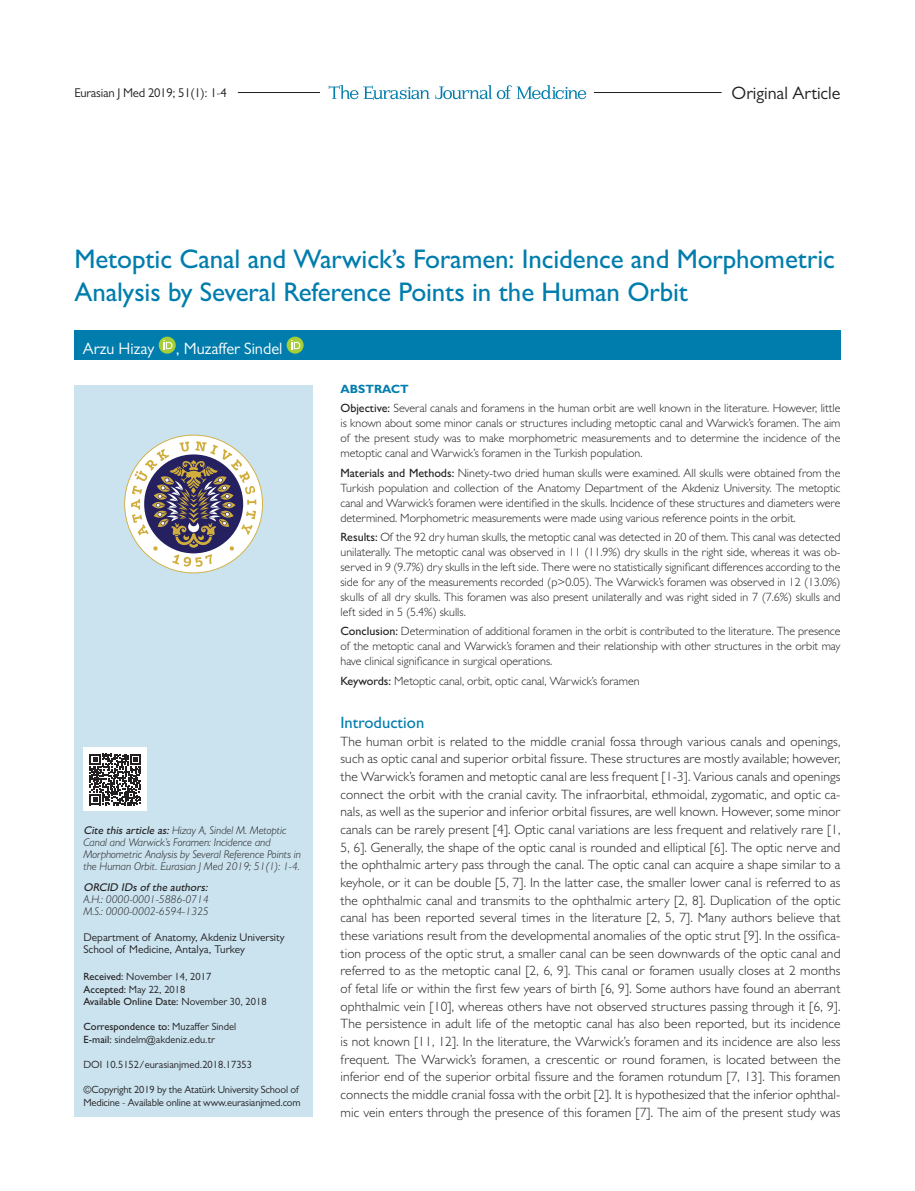
<style>
.page{position:relative;width:915px;height:1191px;background:#fff}
.page>*{position:absolute;margin:0;border:0;box-sizing:border-box;transform-origin:0 0}
.t1{font:500 27px/32.4px "Gill Sans MT Pro";letter-spacing:-.005em;color:#007dad}
.t2{font:18px "Gill Sans MT Pro";color:#231f20}
.t3{font:16.5px "Gill Sans MT Pro";color:#fff}
.Body_A{font:500 16.5px "Gill Sans MT Pro";color:#007dad}
.t4{font:300 13.5px/17.7px "Gill Sans MT Pro";letter-spacing:.01em;color:#231f20;text-align:justify}
.t5{font:12.75px "Gill Sans MT Pro";letter-spacing:-.02em;color:#231f20}
.t6{font:300 12px/15px "Gill Sans MT Pro";color:#231f20;text-align:justify}
.t7{font:700 12px "Gill Sans MT Pro";color:#007dad}
.t8{font:italic 300 11.25px/12px "Gill Sans MT Pro";color:#231f20}
.t9{font:11.25px/12px "Gill Sans MT Pro";color:#231f20}
.t10{font:10.5px/12.6px "Gill Sans MT Pro";letter-spacing:-.015em;color:#231f20}
.t11{font:500 10.5px "Gill Sans MT Pro";color:#231f20}
.s1{font-weight:500}
.s2{font-weight:400}
</style>
<div class="page">
<div style="left:74px;top:385px;width:239px;height:731px;background:#cae3ef"></div>
<hr style="left:238px;top:92px;width:483px;height:1px;background:#231f20">
<div style="left:320px;top:80px;width:273px;height:25px;background:#fff"></div>
<svg style="left:328px;top:85px;width:101px;height:15px"></svg>
<svg style="left:435px;top:85px;width:151px;height:14px"></svg>
<div style="left:83px;top:747px;width:64px;height:64px;background:#fff"></div>
<svg style="left:90px;top:753px;width:51px;height:52px"></svg>
<div style="left:74px;top:330px;width:766px;height:30px;background:#007dad"></div>
<svg style="left:159px;top:337px;width:17px;height:17px"></svg>
<svg style="left:163px;top:340px;width:9px;height:9px"></svg>
<svg style="left:286px;top:337px;width:17px;height:17px"></svg>
<svg style="left:291px;top:340px;width:9px;height:9px"></svg>
<svg style="left:124px;top:434px;width:139px;height:139px"></svg>
<p class="t5" style="left:74px;top:85px;width:154px">Eurasian J Med 2019; 51(1): 1-4</p>
<p class="t2" style="left:731px;top:82px;width:110px">Original Article</p>
<p class="t1" style="left:74px;top:243px;width:761px">Metoptic Canal and Warwick’s Foramen: Incidence and Morphometric<br>Analysis by Several Reference Points in the Human Orbit</p>
<p class="t3" style="left:83px;top:338px;width:73px">Arzu Hizay</p>
<p class="t3" style="left:176px;top:338px;width:108px">, Muzaffer Sindel</p>
<p class="t8" style="left:83px;top:824px;width:219px"><span class="s1">Cite this article as:</span>Hizay A, Sindel M. Metoptic Canal and Warwick’s Foramen: Incidence and Morphometric Analysis by Several Reference Points in the Human Orbit. Eurasian J Med 2019; 51(1): 1-4.</p>
<p class="t8" style="left:83px;top:880px;width:128px"><span class="s1">ORCID IDs of the authors:<br></span>A.H.: 0000-0001-5886-0714</p>
<p class="t8" style="left:83px;top:904px;width:127px">M.S.: 0000-0002-6594-1325</p>
<p class="t9" style="left:83px;top:930px;width:203px">Department of Anatomy, Akdeniz University<br>School of Medicine, Antalya, Turkey</p>
<p class="t10" style="left:83px;top:970px;width:129px"><span class="s1">Received:</span> November 14, 2017</p>
<p class="t10" style="left:83px;top:982px;width:103px"><span class="s1">Accepted:</span> May 22, 2018</p>
<p class="t11" style="left:83px;top:995px;width:185px">Available Online Date: <span class="s2">November 30, 2018</span></p>
<p class="t11" style="left:83px;top:1020px;width:154px">Correspondence to: <span class="s2">Muzaffer Sindel</span></p>
<p class="t10" style="left:83px;top:1033px;width:133px"><span class="s1">E-mail:</span> sindelm@akdeniz.edu.tr</p>
<p class="t10" style="left:83px;top:1058px;width:170px">DOI 10.5152/eurasianjmed.2018.17353</p>
<p class="t10" style="left:83px;top:1083px;width:219px">©Copyright 2019 by the Atatürk University School of<br>Medicine - Available online at www.eurasianjmed.com</p>
<p class="t7" style="left:340px;top:382px;width:70px">ABSTRACT</p>
<p class="t6" style="left:340px;top:401px;width:501px"><span class="s1">Objective:</span> Several canals and foramens in the human orbit are well known in the literature. However, little is known about some minor canals or structures including metoptic canal and Warwick’s foramen. The aim of the present study was to make morphometric measurements and to determine the incidence of the metoptic canal and Warwick’s foramen in the Turkish population.</p>
<p class="t6" style="left:340px;top:465px;width:501px"><span class="s1">Materials and Methods:</span> Ninety-two dried human skulls were examined. All skulls were obtained from the Turkish population and collection of the Anatomy Department of the Akdeniz University. The metoptic canal and Warwick’s foramen were identified in the skulls. Incidence of these structures and diameters were determined. Morphometric measurements were made using various reference points in the orbit.</p>
<p class="t6" style="left:340px;top:529px;width:501px"><span class="s1">Results:</span> Of the 92 dry human skulls, the metoptic canal was detected in 20 of them. This canal was detected unilaterally. The metoptic canal was observed in 11 (11.9%) dry skulls in the right side, whereas it was ob&shy;served in 9 (9.7%) dry skulls in the left side. There were no statistically significant differences according to the side for any of the measurements recorded (p&gt;0.05). The Warwick’s foramen was observed in 12 (13.0%) skulls of all dry skulls. This foramen was also present unilaterally and was right sided in 7 (7.6%) skulls and left sided in 5 (5.4%) skulls.</p>
<p class="t6" style="left:340px;top:623px;width:501px"><span class="s1">Conclusion:</span> Determination of additional foramen in the orbit is contributed to the literature. The presence of the metoptic canal and Warwick’s foramen and their relationship with other structures in the orbit may have clinical significance in surgical operations.</p>
<p class="t6" style="left:340px;top:673px;width:301px"><span class="s1">Keywords:</span> Metoptic canal, orbit, optic canal, Warwick’s foramen</p>
<p class="Body_A" style="left:340px;top:712px;width:85px">Introduction</p>
<p class="t4" style="left:340px;top:732px;width:501px">The human orbit is related to the middle cranial fossa through various canals and openings, such as optic canal and superior orbital fissure. These structures are mostly available; however, the Warwick’s foramen and metoptic canal are less frequent [1-3]. Various canals and openings connect the orbit with the cranial cavity. The infraorbital, ethmoidal, zygomatic, and optic ca&shy;nals, as well as the superior and inferior orbital fissures, are well known. However, some minor canals can be rarely present [4]. Optic canal variations are less frequent and relatively rare [1, 5, 6]. Generally, the shape of the optic canal is rounded and elliptical [6]. The optic nerve and the ophthalmic artery pass through the canal. The optic canal can acquire a shape similar to a keyhole, or it can be double [5, 7]. In the latter case, the smaller lower canal is referred to as the ophthalmic canal and transmits to the ophthalmic artery [2, 8]. Duplication of the optic canal has been reported several times in the literature [2, 5, 7]. Many authors believe that these variations result from the developmental anomalies of the optic strut [9]. In the ossifica&shy;tion process of the optic strut, a smaller canal can be seen downwards of the optic canal and referred to as the metoptic canal [2, 6, 9]. This canal or foramen usually closes at 2 months of fetal life or within the first few years of birth [6, 9]. Some authors have found an aberrant ophthalmic vein [10], whereas others have not observed structures passing through it [6, 9].<br>The persistence in adult life of the metoptic canal has also been reported, but its incidence is not known [11, 12]. In the literature, the Warwick’s foramen and its incidence are also less frequent. The Warwick’s foramen, a crescentic or round foramen, is located between the inferior end of the superior orbital fissure and the foramen rotundum [7, 13]. This foramen connects the middle cranial fossa with the orbit [2]. It is hypothesized that the inferior ophthal&shy;mic vein enters through the presence of this foramen [7]. The aim of the present study was</p>
</div>
